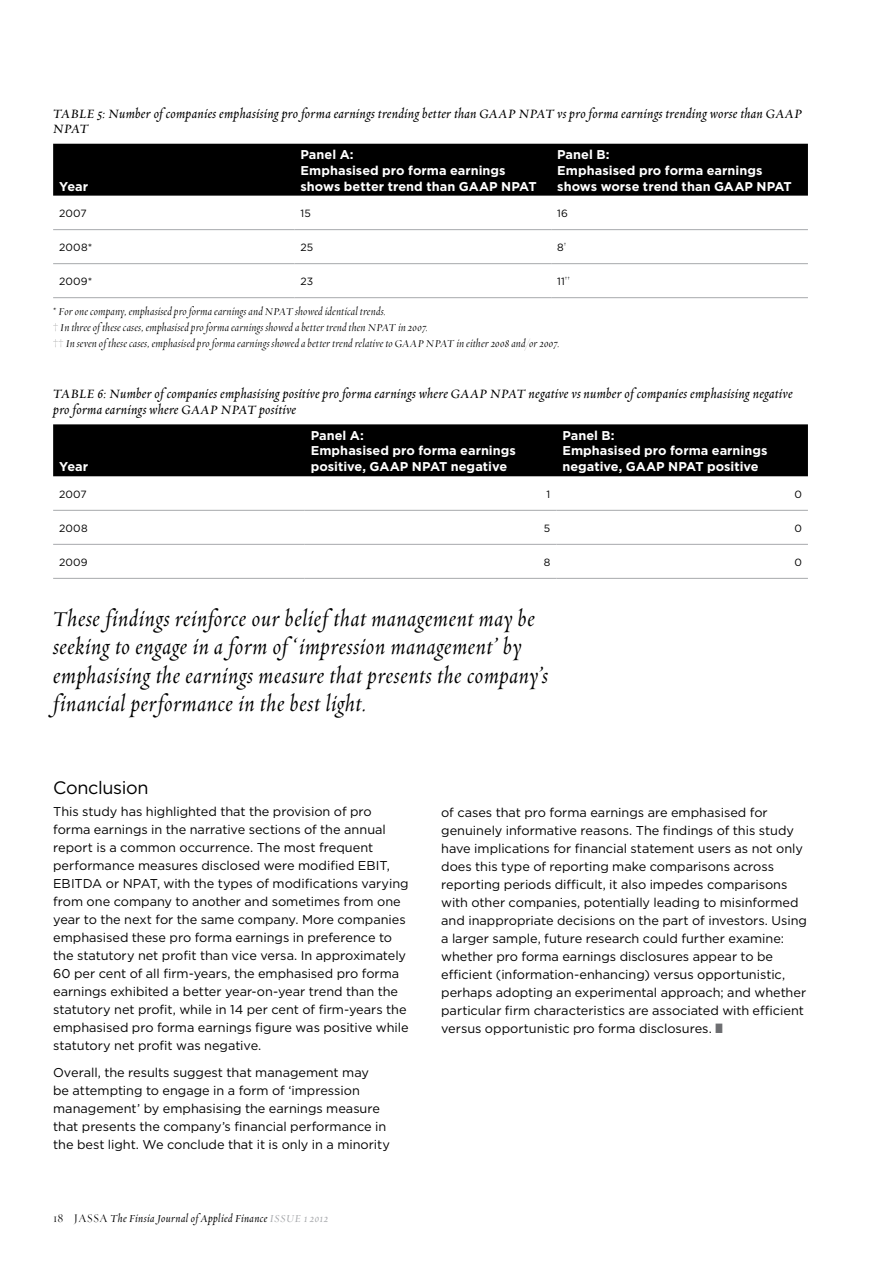
<style>
.page{position:relative;width:893px;height:1263px;background:#fff}
.page>*{position:absolute;margin:0;border:0;box-sizing:border-box;transform-origin:0 0}
.t1{font:italic 24px/28.5px "Requiem Display";letter-spacing:.03em;color:#000}
.t2{font:18px "Gotham";letter-spacing:-.02em;color:#000}
.t3{font:italic 14.25px/15.8px "Requiem Text";letter-spacing:.02em;color:#000}
.t4{font:12.75px/18px "Gotham";color:#000}
.t5{font:700 12.75px/15.8px "Gotham";letter-spacing:.005em;color:#fff}
.t6{font:italic 12px/16.4px "Requiem Fine";letter-spacing:.015em;color:#000}
.t7{font:italic 12px "Requiem Display";letter-spacing:.035em;color:#000}
.t8{font:10.5px "Gotham";letter-spacing:.015em;color:#000}
.s1{font-family:"Requiem Fine Small Caps";font-style:normal}
.s2{color:#a7a9ac}
.s3{color:#6d6e71}
</style>
<div class="page">
<div style="left:53px;top:144px;width:755px;height:52px;background:#000"></div>
<hr style="left:53px;top:229px;width:241px;height:1px;background:#a7a9ac">
<hr style="left:294px;top:229px;width:257px;height:1px;background:#a7a9ac">
<hr style="left:551px;top:229px;width:257px;height:1px;background:#a7a9ac">
<hr style="left:53px;top:263px;width:241px;height:1px;background:#a7a9ac">
<hr style="left:294px;top:263px;width:257px;height:1px;background:#a7a9ac">
<hr style="left:551px;top:263px;width:257px;height:1px;background:#a7a9ac">
<hr style="left:53px;top:297px;width:241px;height:1px;background:#a7a9ac">
<hr style="left:294px;top:297px;width:257px;height:1px;background:#a7a9ac">
<hr style="left:551px;top:297px;width:257px;height:1px;background:#a7a9ac">
<div style="left:53px;top:424px;width:755px;height:52px;background:#000"></div>
<hr style="left:53px;top:510px;width:252px;height:1px;background:#a7a9ac">
<hr style="left:305px;top:510px;width:251px;height:1px;background:#a7a9ac">
<hr style="left:556px;top:510px;width:252px;height:1px;background:#a7a9ac">
<hr style="left:53px;top:544px;width:252px;height:1px;background:#a7a9ac">
<hr style="left:305px;top:544px;width:251px;height:1px;background:#a7a9ac">
<hr style="left:556px;top:544px;width:252px;height:1px;background:#a7a9ac">
<hr style="left:53px;top:578px;width:252px;height:1px;background:#a7a9ac">
<hr style="left:305px;top:578px;width:251px;height:1px;background:#a7a9ac">
<hr style="left:556px;top:578px;width:252px;height:1px;background:#a7a9ac">
<p class="t3" style="left:53px;top:105px;width:751px">TABLE 5: Number of companies emphasising pro forma earnings trending better than GAAP NPAT vs pro forma earnings trending worse than GAAP<br>NPAT</p>
<p class="t5" style="left:59px;top:178px;width:30px">Year</p>
<p class="t5" style="left:300px;top:147px;width:238px">Panel A:<br>Emphasised pro forma earnings shows better trend than GAAP NPAT</p>
<p class="t5" style="left:557px;top:147px;width:236px">Panel B:<br>Emphasised pro forma earnings shows worse trend than GAAP NPAT</p>
<p class="t8" style="left:59px;top:206px;width:29px">2007</p>
<p class="t8" style="left:300px;top:206px;width:12px">15</p>
<p class="t8" style="left:557px;top:206px;width:12px">16</p>
<p class="t8" style="left:59px;top:240px;width:35px">2008*</p>
<p class="t8" style="left:300px;top:240px;width:14px">25</p>
<p class="t8" style="left:557px;top:240px;width:11px">8<sup>†</sup></p>
<p class="t8" style="left:59px;top:274px;width:35px">2009*</p>
<p class="t8" style="left:300px;top:274px;width:14px">23</p>
<p class="t8" style="left:557px;top:274px;width:14px">11<sup>††</sup></p>
<p class="t6" style="left:53px;top:302px;width:508px">* For one company, emphasised pro forma earnings and NPAT showed identical trends.<br>† In three of these cases, emphasised pro forma earnings showed a better trend then NPAT in 2007.<br>†† In seven of these cases, emphasised pro forma earnings showed a better trend relative to GAAP NPAT in either 2008 and/or 2007.</p>
<p class="t3" style="left:53px;top:385px;width:741px">TABLE 6: Number of companies emphasising positive pro forma earnings where GAAP NPAT negative vs number of companies emphasising negative pro forma earnings where GAAP NPAT positive</p>
<p class="t5" style="left:59px;top:459px;width:30px">Year</p>
<p class="t5" style="left:311px;top:427px;width:207px">Panel A:<br>Emphasised pro forma earnings positive, GAAP NPAT negative</p>
<p class="t5" style="left:562px;top:427px;width:207px">Panel B:<br>Emphasised pro forma earnings negative, GAAP NPAT positive</p>
<p class="t8" style="left:59px;top:487px;width:29px">2007</p>
<p class="t8" style="left:547px;top:487px;width:5px">1</p>
<p class="t8" style="left:794px;top:487px;width:9px">0</p>
<p class="t8" style="left:59px;top:521px;width:30px">2008</p>
<p class="t8" style="left:544px;top:521px;width:8px">5</p>
<p class="t8" style="left:794px;top:521px;width:9px">0</p>
<p class="t8" style="left:59px;top:555px;width:30px">2009</p>
<p class="t8" style="left:544px;top:555px;width:8px">8</p>
<p class="t8" style="left:794px;top:555px;width:9px">0</p>
<h1 class="t1" style="left:53px;top:603px;width:497px">These findings reinforce our belief that management may be seeking to engage in a form of ‘impression management’ by emphasising the earnings measure that presents the company’s financial performance in the best light.</h1>
<h2 class="t2" style="left:53px;top:776px;width:97px">Conclusion</h2>
<p class="t4" style="left:53px;top:802px;width:357px">This study has highlighted that the provision of pro forma earnings in the narrative sections of the annual report is a common occurrence. The most frequent performance measures disclosed were modified EBIT, EBITDA or NPAT, with the types of modifications varying from one company to another and sometimes from one year to the next for the same company. More companies emphasised these pro forma earnings in preference to the statutory net profit than vice versa. In approximately 60 per cent of all firm-years, the emphasised pro forma earnings exhibited a better year-on-year trend than the statutory net profit, while in 14 per cent of firm-years the emphasised pro forma earnings figure was positive while statutory net profit was negative.</p>
<p class="t4" style="left:53px;top:1063px;width:338px">Overall, the results suggest that management may<br>be attempting to engage in a form of ‘impression management’ by emphasising the earnings measure that presents the company’s financial performance in the best light. We conclude that it is only in a minority</p>
<p class="t7" style="left:53px;top:1210px;width:277px"><span class="s1">18 JASSA</span> The Finsia Journal of Applied Finance <span class="s2">Issue 1 2012</span></p>
<p class="t4" style="left:441px;top:803px;width:367px">of cases that pro forma earnings are emphasised for genuinely informative reasons. The findings of this study have implications for financial statement users as not only does this type of reporting make comparisons across reporting periods difficult, it also impedes comparisons with other companies, potentially leading to misinformed and inappropriate decisions on the part of investors. Using a larger sample, future research could further examine: whether pro forma earnings disclosures appear to be efficient (information-enhancing) versus opportunistic, perhaps adopting an experimental approach; and whether particular firm characteristics are associated with efficient versus opportunistic pro forma disclosures. <span class="s3">■</span></p>
</div>
